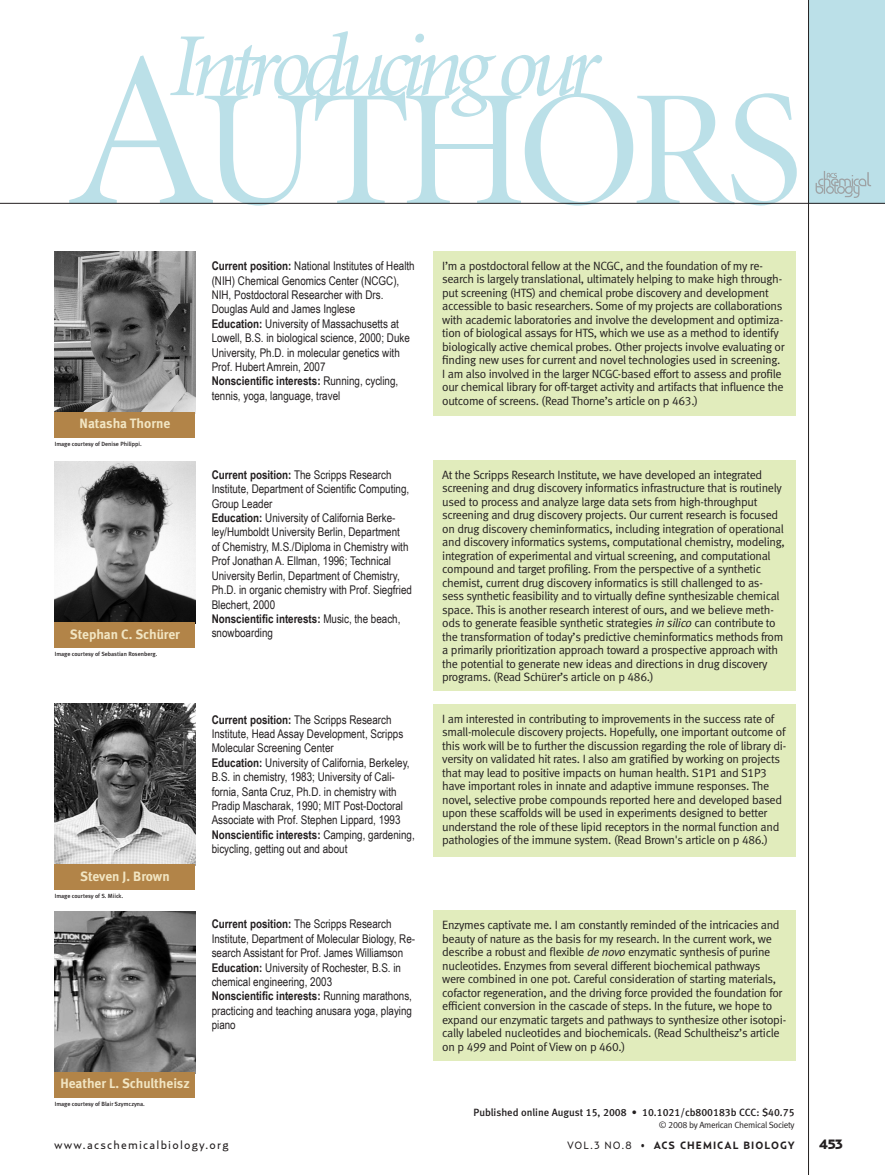
<style>
.page{position:relative;width:885px;height:1175px;background:#fff}
.page>*{position:absolute;margin:0;border:0;box-sizing:border-box;transform-origin:0 0}
.t1{font:13.5px "Meta Bold LF";color:#f1e5c2}
.t2{font:900 13.5px "Relay";color:#231f20}
.Body{font:12px/13.5px "Meta Normal LF";letter-spacing:-.03em;color:#231f20}
.t3{font:12px/14.4px "Arial Narrow";color:#231f20}
.t4{font:12px "Relay";letter-spacing:.1em;color:#231f20}
.t5{font:10.5px "Meta Medium LF";color:#231f20}
.t6{font:700 10.5px "Relay";letter-spacing:.1em;color:#231f20}
.t7{font:9px "Meta Normal LF";letter-spacing:-.04em;color:#231f20}
.t8{font:6px "Meta Medium LF";color:#231f20}
.s1{font-weight:700}
.s2{font-style:italic}
.s3{font-weight:400}
.s4{font-weight:300}
</style>
<div class="page">
<svg style="left:69px;top:55px;width:727px;height:150px"></svg>
<svg style="left:170px;top:31px;width:432px;height:86px"></svg>
<div style="left:808px;top:0;width:76px;height:203px;background:#bbe0e8"></div>
<hr style="left:0;top:203px;width:884px;height:1px;background:#231f20">
<hr style="left:808px;top:0;width:1px;height:1174px;background:#231f20">
<svg style="left:815px;top:171px;width:55px;height:27px"></svg>
<img style="left:55px;top:251px;width:140px;height:161px">
<img style="left:55px;top:461px;width:140px;height:161px">
<img style="left:55px;top:703px;width:140px;height:161px">
<img style="left:55px;top:911px;width:140px;height:160px">
<div style="left:55px;top:864px;width:140px;height:26px;background:#b28448"></div>
<div style="left:433px;top:704px;width:362px;height:152px;background:#e1ecbc"></div>
<div style="left:55px;top:1071px;width:140px;height:26px;background:#b28448"></div>
<div style="left:433px;top:910px;width:362px;height:150px;background:#e1ecbc"></div>
<div style="left:55px;top:622px;width:140px;height:26px;background:#b28448"></div>
<div style="left:433px;top:460px;width:362px;height:231px;background:#e1ecbc"></div>
<div style="left:55px;top:412px;width:140px;height:25px;background:#b28448"></div>
<div style="left:433px;top:251px;width:362px;height:165px;background:#e1ecbc"></div>
<p class="t1" style="left:80px;top:416px;width:92px">Natasha Thorne</p>
<p class="t8" style="left:55px;top:440px;width:89px">Image courtesy of Denise Philippi.</p>
<p class="t1" style="left:70px;top:626px;width:111px">Stephan C. Schürer</p>
<p class="t8" style="left:55px;top:650px;width:104px">Image courtesy of Sebastian Rosenberg.</p>
<p class="t3" style="left:212px;top:258px;width:204px"><span class="s1">Current position:</span> National Institutes of Health (NIH) Chemical Genomics Center (NCGC), NIH, Postdoctoral Researcher with Drs.<br>Douglas Auld and James Inglese</p>
<p class="t3" style="left:212px;top:316px;width:199px"><span class="s1">Education:</span> University of Massachusetts at Lowell, B.S. in biological science, 2000; Duke University, Ph.D. in molecular genetics with Prof. Hubert Amrein, 2007</p>
<p class="t3" style="left:212px;top:373px;width:188px"><span class="s1">Nonscientific interests:</span> Running, cycling, tennis, yoga, language, travel</p>
<p class="t3" style="left:212px;top:467px;width:199px"><span class="s1">Current position:</span> The Scripps Research<br>Institute, Department of Scientific Computing,<br>Group Leader</p>
<p class="t3" style="left:212px;top:510px;width:202px"><span class="s1">Education:</span> University of California Berke&shy;ley/Humboldt University Berlin, Department<br>of Chemistry, M.S./Diploma in Chemistry with Prof Jonathan A. Ellman, 1996; Technical University Berlin, Department of Chemistry, Ph.D. in organic chemistry with Prof. Siegfried Blechert, 2000</p>
<p class="t3" style="left:212px;top:611px;width:190px"><span class="s1">Nonscientific interests:</span> Music, the beach, snowboarding</p>
<p class="t1" style="left:80px;top:868px;width:91px">Steven J. Brown</p>
<p class="t8" style="left:55px;top:892px;width:70px">Image courtesy of S. Miick.</p>
<p class="t1" style="left:60px;top:1075px;width:131px">Heather L. Schultheisz</p>
<p class="t8" style="left:55px;top:1100px;width:92px">Image courtesy of Blair Szymczyna.</p>
<p class="t3" style="left:212px;top:711px;width:193px"><span class="s1">Current position:</span> The Scripps Research<br>Institute, Head Assay Development, Scripps<br>Molecular Screening Center</p>
<p class="t3" style="left:212px;top:755px;width:199px"><span class="s1">Education:</span> University of California, Berkeley, B.S. in chemistry, 1983; University of Cali&shy;fornia, Santa Cruz, Ph.D. in chemistry with Pradip Mascharak, 1990; MIT Post-Doctoral Associate with Prof. Stephen Lippard, 1993</p>
<p class="t3" style="left:212px;top:827px;width:204px"><span class="s1">Nonscientific interests:</span> Camping, gardening, bicycling, getting out and about</p>
<p class="t3" style="left:212px;top:916px;width:205px"><span class="s1">Current position:</span> The Scripps Research<br>Institute, Department of Molecular Biology, Re&shy;search Assistant for Prof. James Williamson</p>
<p class="t3" style="left:212px;top:959px;width:191px"><span class="s1">Education:</span> University of Rochester, B.S. in chemical engineering, 2003</p>
<p class="t3" style="left:212px;top:988px;width:202px;text-align:justify"><span class="s1">Nonscientific interests:</span> Running marathons, practicing and teaching anusara yoga, playing piano</p>
<p class="Body" style="left:442px;top:259px;width:343px">I’m a postdoctoral fellow at the NCGC, and the foundation of my re&shy;search is largely translational, ultimately helping to make high through&shy;put screening (HTS) and chemical probe discovery and development accessible to basic researchers. Some of my projects are collaborations with academic laboratories and involve the development and optimiza&shy;tion of biological assays for HTS, which we use as a method to identify biologically active chemical probes. Other projects involve evaluating or finding new uses for current and novel technologies used in screening.<br>I am also involved in the larger NCGC-based effort to assess and profile our chemical library for off-target activity and artifacts that influence the outcome of screens. (Read Thorne’s article on p 463.)</p>
<p class="Body" style="left:442px;top:468px;width:344px">At the Scripps Research Institute, we have developed an integrated screening and drug discovery informatics infrastructure that is routinely used to process and analyze large data sets from high-throughput screening and drug discovery projects. Our current research is focused on drug discovery cheminformatics, including integration of operational and discovery informatics systems, computational chemistry, modeling, integration of experimental and virtual screening, and computational compound and target profiling. From the perspective of a synthetic chemist, current drug discovery informatics is still challenged to as&shy;sess synthetic feasibility and to virtually define synthesizable chemical space. This is another research interest of ours, and we believe meth&shy;ods to generate feasible synthetic strategies <span class="s2">in silico</span> can contribute to the transformation of today’s predictive cheminformatics methods from a primarily prioritization approach toward a prospective approach with the potential to generate new ideas and directions in drug discovery programs. (Read Schürer’s article on p 486.)</p>
<p class="Body" style="left:442px;top:712px;width:345px">I am interested in contributing to improvements in the success rate of small-molecule discovery projects. Hopefully, one important outcome of this work will be to further the discussion regarding the role of library di&shy;versity on validated hit rates. I also am gratified by working on projects that may lead to positive impacts on human health. S1P1 and S1P3 have important roles in innate and adaptive immune responses. The novel, selective probe compounds reported here and developed based upon these scaffolds will be used in experiments designed to better understand the role of these lipid receptors in the normal function and pathologies of the immune system. (Read Brown's article on p 486.)</p>
<p class="Body" style="left:442px;top:918px;width:345px">Enzymes captivate me. I am constantly reminded of the intricacies and beauty of nature as the basis for my research. In the current work, we describe a robust and flexible <span class="s2">de novo</span> enzymatic synthesis of purine nucleotides. Enzymes from several different biochemical pathways were combined in one pot. Careful consideration of starting materials, cofactor regeneration, and the driving force provided the foundation for efficient conversion in the cascade of steps. In the future, we hope to expand our enzymatic targets and pathways to synthesize other isotopi&shy;cally labeled nucleotides and biochemicals. (Read Schultheisz’s article on p 499 and Point of View on p 460.)</p>
<p class="t5" style="left:473px;top:1106px;width:322px">Published online August 15, 2008 • 10.1021/cb800183b CCC: $40.75</p>
<p class="t7" style="left:658px;top:1120px;width:137px">© 2008 by American Chemical Society</p>
<p class="t4" style="left:54px;top:1138px;width:176px">www.acschemicalbiology.org</p>
<p class="t6" style="left:567px;top:1139px;width:229px"><span class="s3">VOL.3 NO.8</span> <span class="s4">•</span> ACS CHEMICAL BIOLOGY</p>
<p class="t2" style="left:818px;top:1136px;width:25px">453</p>
</div>
